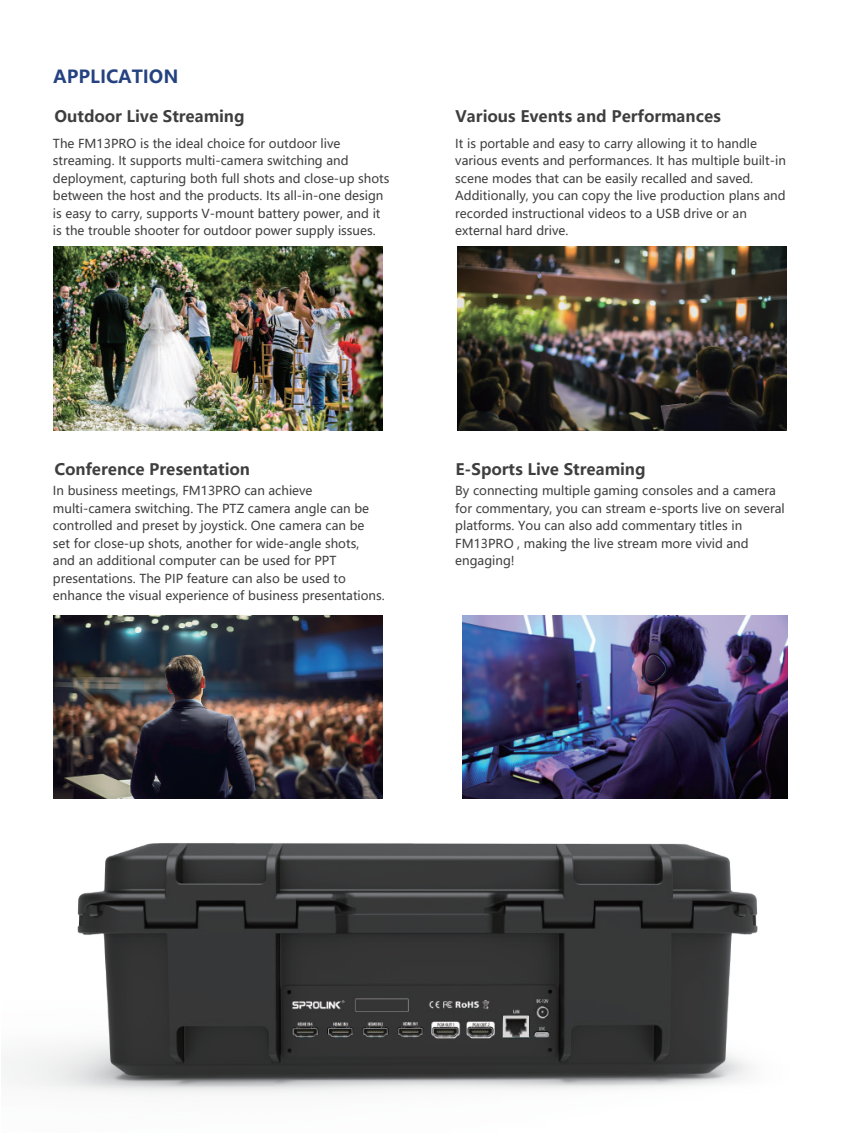
<style>
.page{position:relative;width:844px;height:1145px;background:#fff}
.page>*{position:absolute;margin:0;border:0;box-sizing:border-box;transform-origin:0 0}
.t1{font:700 17.85px "Microsoft Ya Hei";color:#254280}
.t2{font:700 15.75px "Microsoft Ya Hei";color:#3e3e3f}
.t3{font:12.25px/17.5px "Microsoft Ya Hei";color:#3e3e3f}
</style>
<div class="page">
<img style="left:1px;top:843px;width:757px;height:250px">
<img style="left:53px;top:246px;width:330px;height:184px">
<img style="left:53px;top:615px;width:330px;height:184px">
<img style="left:462px;top:615px;width:325px;height:184px">
<img style="left:457px;top:246px;width:329px;height:184px">
<h1 class="t1" style="left:53px;top:64px;width:127px">APPLICATION</h1>
<p class="t2" style="left:54px;top:105px;width:192px">Outdoor Live Streaming</p>
<p class="t2" style="left:455px;top:105px;width:267px">Various Events and Performances</p>
<p class="t3" style="left:53px;top:134px;width:338px">The FM13PRO is the ideal choice for outdoor live streaming. It supports multi-camera switching and deployment, capturing both full shots and close-up shots between the host and the products. Its all-in-one design is easy to carry, supports V-mount battery power, and it is the trouble shooter for outdoor power supply issues.</p>
<p class="t3" style="left:455px;top:134px;width:332px">It is portable and easy to carry allowing it to handle various events and performances. It has multiple built-in scene modes that can be easily recalled and saved.<br>Additionally, you can copy the live production plans and recorded instructional videos to a USB drive or an external hard drive.</p>
<p class="t2" style="left:54px;top:458px;width:197px">Conference Presentation</p>
<p class="t2" style="left:455px;top:458px;width:191px">E-Sports Live Streaming</p>
<p class="t3" style="left:53px;top:481px;width:333px">In business meetings, FM13PRO can achieve multi-camera switching. The PTZ camera angle can be controlled and preset by joystick. One camera can be<br>set for close-up shots, another for wide-angle shots,<br>and an additional computer can be used for PPT presentations. The PIP feature can also be used to enhance the visual experience of business presentations.</p>
<p class="t3" style="left:455px;top:482px;width:331px">By connecting multiple gaming consoles and a camera for commentary, you can stream e-sports live on several platforms. You can also add commentary titles in FM13PRO , making the live stream more vivid and engaging!</p>
</div>
